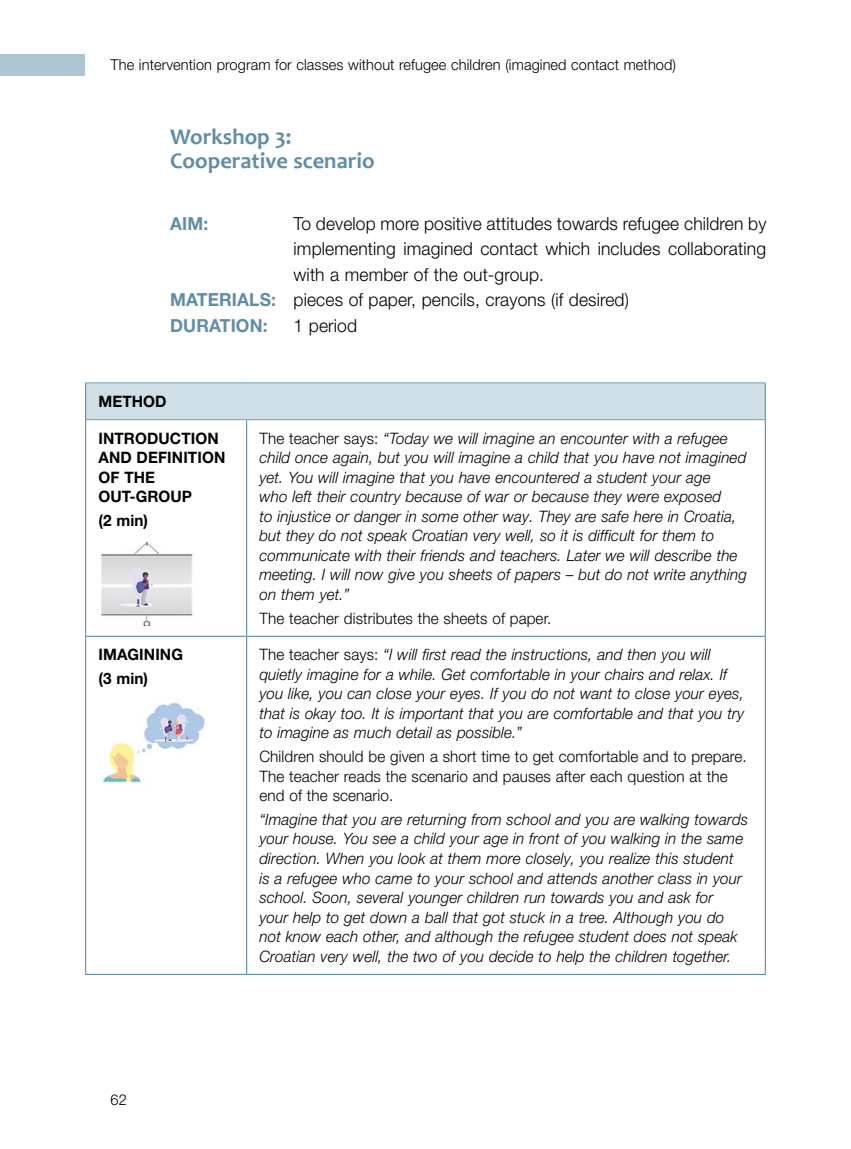
<style>
.page{position:relative;width:851px;height:1149px;background:#fff}
.page>*{position:absolute;margin:0;border:0;box-sizing:border-box;transform-origin:0 0}
.t1{font:700 22.5px/24px "Candara";color:#5f8ea7}
.t2{font:300 18px "Helvetica Neue LT Pro";letter-spacing:.005em;color:#000}
.t3{font:700 18px "Helvetica Neue LT Pro";letter-spacing:.005em;color:#5f8ea7}
.t4{font:italic 300 15.75px/19.5px "Helvetica Neue LT Pro";letter-spacing:.005em;color:#000}
.t5{font:300 15.75px/19.5px "Helvetica Neue LT Pro";letter-spacing:.005em;color:#000}
.t6{font:700 15.75px/19.5px "Helvetica Neue LT Pro";letter-spacing:.005em;color:#000}
.t7{font:300 15px "Helvetica Neue LT Pro";letter-spacing:.005em;color:#000}
.s1{font-weight:700;color:#5f8ea7}
.s2{font-style:normal}
</style>
<div class="page">
<div style="left:0;top:54px;width:85px;height:21px;background:#adc5d2"></div>
<div style="left:86px;top:383px;width:679px;height:36px;background:#cfdfe8"></div>
<hr style="left:246px;top:420px;width:1px;height:215px;background:#5f8ea7">
<hr style="left:85px;top:635px;width:161px;height:1px;background:#5f8ea7">
<hr style="left:246px;top:635px;width:519px;height:1px;background:#5f8ea7">
<hr style="left:246px;top:636px;width:1px;height:337px;background:#5f8ea7">
<hr style="left:85px;top:973px;width:161px;height:1px;background:#5f8ea7">
<hr style="left:246px;top:973px;width:519px;height:1px;background:#5f8ea7">
<hr style="left:85px;top:419px;width:1px;height:216px;background:#5f8ea7">
<hr style="left:764px;top:419px;width:1px;height:216px;background:#5f8ea7">
<hr style="left:85px;top:636px;width:1px;height:337px;background:#5f8ea7">
<hr style="left:764px;top:636px;width:1px;height:337px;background:#5f8ea7">
<hr style="left:85px;top:382px;width:161px;height:1px;background:#7ea4ba">
<hr style="left:246px;top:382px;width:519px;height:1px;background:#7ea4ba">
<hr style="left:86px;top:419px;width:160px;height:1px;background:#7ea4ba">
<hr style="left:246px;top:419px;width:518px;height:1px;background:#7ea4ba">
<hr style="left:85px;top:383px;width:1px;height:36px;background:#5f8ea7">
<hr style="left:764px;top:383px;width:1px;height:36px;background:#5f8ea7">
<img style="left:85px;top:532px;width:108px;height:93px">
<img style="left:103px;top:702px;width:102px;height:81px">
<p class="t7" style="left:111px;top:55px;width:567px">The intervention program for classes without refugee children (imagined contact method)</p>
<h1 class="t1" style="left:170px;top:124px;width:206px">Workshop 3:<br>Cooperative scenario</h1>
<p class="t3" style="left:170px;top:212px;width:40px">AIM:</p>
<p class="t2" style="left:293px;top:212px;width:474px">To develop more positive attitudes towards refugee children by</p>
<p class="t2" style="left:293px;top:238px;width:474px">implementing imagined contact which includes collaborating</p>
<p class="t2" style="left:293px;top:263px;width:252px">with a member of the out-group.</p>
<p class="t2" style="left:170px;top:289px;width:460px"><span class="s1">MATERIALS:</span> pieces of paper, pencils, crayons (if desired)</p>
<p class="t3" style="left:170px;top:314px;width:99px">DURATION:</p>
<p class="t2" style="left:293px;top:314px;width:65px">1 period</p>
<p class="t6" style="left:98px;top:391px;width:46px">METHOD</p>
<p class="t6" style="left:98px;top:427px;width:49px">INTRODU</p>
<p class="t6" style="left:98px;top:427px;width:128px;text-indent:71px">CTION<br>AND DEFINITION<br>OF THE<br>OUT-GROU P</p>
<p class="t6" style="left:98px;top:510px;width:51px">(2 min)</p>
<p class="t4" style="left:259px;top:428px;width:489px"><span class="s2">The teacher says:</span> “Today we will imagine an encounter with a refugee child once again, but you will imagine a child that you have not imagined yet. You will imagine that you have encountered a student your age<br>who left their country because of war or because they were exposed<br>to injustice or danger in some other way. They are safe here in Croatia, but they do not speak Croatian very well, so it is difficult for them to communicate with their friends and teachers. Later we will describe the meeting. I will now give you sheets of papers – but do not write anything on them yet.”</p>
<p class="t5" style="left:259px;top:607px;width:293px">The teacher distributes the sheets of paper.</p>
<p class="t6" style="left:98px;top:642px;width:86px;line-height:23.7px">IMAGINING (3 min)</p>
<p class="t4" style="left:259px;top:644px;width:486px"><span class="s2">The teacher says:</span> “I will first read the instructions, and then you will quietly imagine for a while. Get comfortable in your chairs and relax. If you like, you can close your eyes. If you do not want to close your eyes, that is okay too. It is important that you are comfortable and that you try to imagine as much detail as possible.”</p>
<p class="t5" style="left:259px;top:746px;width:489px">Children should be given a short time to get comfortable and to prepare.<br>The teacher reads the scenario and pauses after each question at the end of the scenario.</p>
<p class="t4" style="left:259px;top:809px;width:490px">“Imagine that you are returning from school and you are walking towards your house. You see a child your age in front of you walking in the same direction. When you look at them more closely, you realize this student<br>is a refugee who came to your school and attends another class in your school. Soon, several younger children run towards you and ask for<br>your help to get down a ball that got stuck in a tree. Although you do not know each other, and although the refugee student does not speak Croatian very well, the two of you decide to help the children together.</p>
<p class="t7" style="left:111px;top:1090px;width:18px">62</p>
</div>
